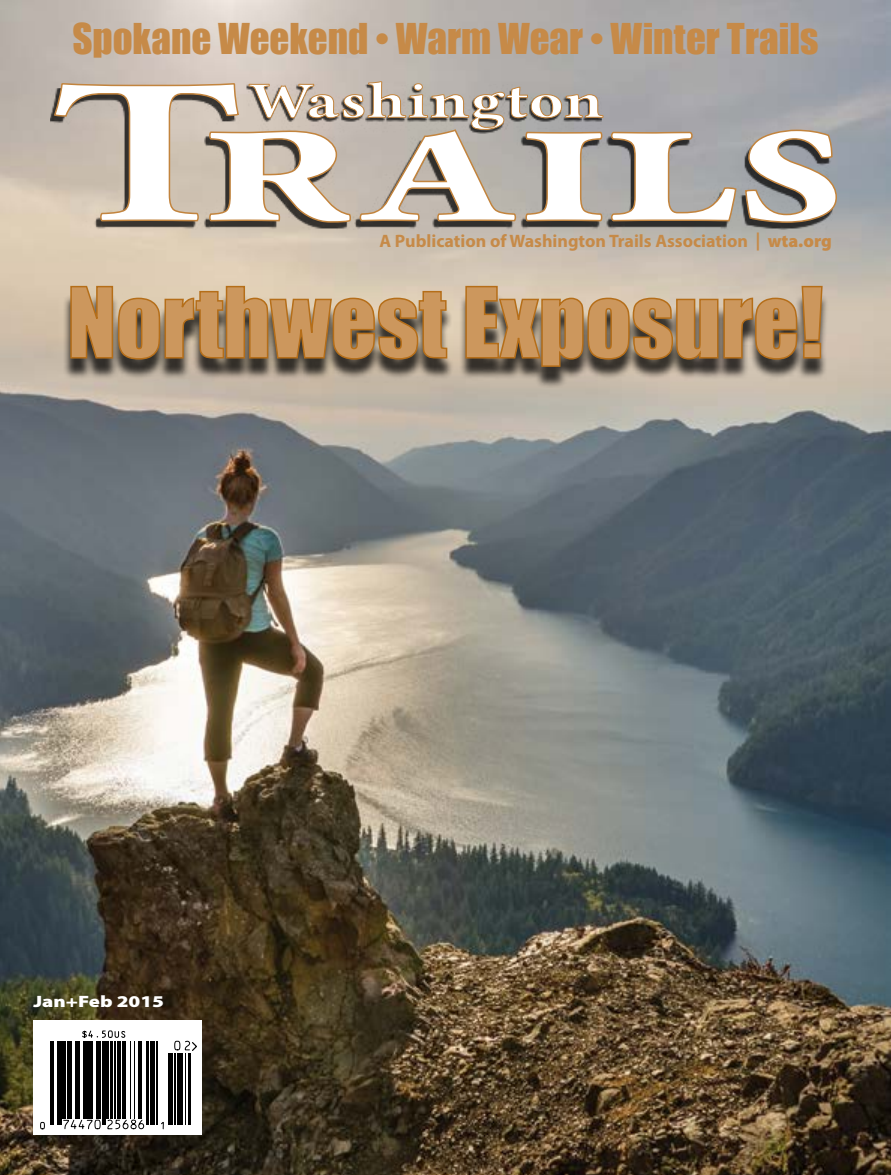
<style>
.page{position:relative;width:891px;height:1175px;background:#fff}
.page>*{position:absolute;margin:0;border:0;box-sizing:border-box;transform-origin:0 0}
.t1{font:90px "Impact";color:#cc975d}
.t2{font:39px "Impact";color:#c68a48}
.t3{font:700 18px "Myriad Pro";color:#c68a48}
.t4{font:900 16.5px "Myriad Pro";color:#fff;scale:1.25 1}
.s1{font-weight:900}
</style>
<div class="page">
<img style="left:0;top:0;width:891px;height:1174px">
<svg style="left:34px;top:1019px;width:168px;height:115px"></svg>
<hr style="left:50px;top:1041px;width:1px;height:83px;background:#000">
<hr style="left:53px;top:1041px;width:1px;height:83px;background:#000">
<hr style="left:57px;top:1041px;width:2px;height:83px;background:#000">
<hr style="left:61px;top:1041px;width:1px;height:83px;background:#000">
<hr style="left:63px;top:1041px;width:3px;height:77px;background:#000">
<hr style="left:67px;top:1041px;width:2px;height:77px;background:#000">
<hr style="left:71px;top:1041px;width:1px;height:77px;background:#000">
<hr style="left:75px;top:1041px;width:2px;height:77px;background:#000">
<hr style="left:79px;top:1041px;width:1px;height:77px;background:#000">
<hr style="left:83px;top:1041px;width:2px;height:77px;background:#000">
<hr style="left:86px;top:1041px;width:4px;height:77px;background:#000">
<hr style="left:91px;top:1041px;width:2px;height:77px;background:#000">
<hr style="left:96px;top:1041px;width:3px;height:77px;background:#000">
<hr style="left:100px;top:1041px;width:1px;height:77px;background:#000">
<hr style="left:102px;top:1041px;width:1px;height:83px;background:#000">
<hr style="left:104px;top:1041px;width:1px;height:83px;background:#000">
<hr style="left:107px;top:1041px;width:2px;height:77px;background:#000">
<hr style="left:110px;top:1041px;width:2px;height:77px;background:#000">
<hr style="left:114px;top:1041px;width:1px;height:77px;background:#000">
<hr style="left:118px;top:1041px;width:3px;height:77px;background:#000">
<hr style="left:122px;top:1041px;width:1px;height:77px;background:#000">
<hr style="left:125px;top:1041px;width:1px;height:77px;background:#000">
<hr style="left:130px;top:1041px;width:1px;height:77px;background:#000">
<hr style="left:134px;top:1041px;width:1px;height:77px;background:#000">
<hr style="left:138px;top:1041px;width:1px;height:77px;background:#000">
<hr style="left:140px;top:1041px;width:1px;height:77px;background:#000">
<hr style="left:146px;top:1041px;width:2px;height:83px;background:#000">
<hr style="left:150px;top:1041px;width:3px;height:83px;background:#000">
<hr style="left:154px;top:1041px;width:1px;height:83px;background:#000">
<hr style="left:156px;top:1041px;width:1px;height:83px;background:#000">
<hr style="left:168px;top:1052px;width:1px;height:72px;background:#000">
<hr style="left:171px;top:1052px;width:2px;height:72px;background:#000">
<hr style="left:174px;top:1052px;width:1px;height:72px;background:#000">
<hr style="left:177px;top:1052px;width:4px;height:72px;background:#000">
<hr style="left:182px;top:1052px;width:1px;height:72px;background:#000">
<hr style="left:185px;top:1052px;width:1px;height:72px;background:#000">
<hr style="left:189px;top:1052px;width:2px;height:72px;background:#000">
<svg style="left:40px;top:1121px;width:5px;height:8px"></svg>
<svg style="left:63px;top:1118px;width:82px;height:11px"></svg>
<svg style="left:160px;top:1121px;width:4px;height:8px"></svg>
<svg style="left:82px;top:1030px;width:44px;height:8px"></svg>
<svg style="left:174px;top:1040px;width:24px;height:12px"></svg>
<div style="left:50px;top:88px;width:783px;height:141px;background:#000;opacity:.75"></div>
<svg style="left:53px;top:82px;width:785px;height:142px"></svg>
<div style="left:247px;top:84px;width:355px;height:49px;background:#000;opacity:.75"></div>
<svg style="left:248px;top:81px;width:356px;height:49px"></svg>
<div style="left:64px;top:294px;width:765px;height:94px;background:#000;opacity:.75"></div>
<svg style="left:70px;top:285px;width:378px;height:75px"></svg>
<svg style="left:465px;top:285px;width:358px;height:82px"></svg>
<h2 class="t2" style="left:72px;top:9px;width:748px">Spokane Weekend • Warm Wear • Winter Trails</h2>
<p class="t3" style="left:380px;top:229px;width:454px">A Publication of Washington Trails Association | <span class="s1">wta.org</span></p>
<h1 class="t1" style="left:67px;top:253px;width:758px">Northwest Exposure!</h1>
<p class="t4" style="left:34px;top:992px;width:106px">Jan+Feb 2015</p>
</div>
